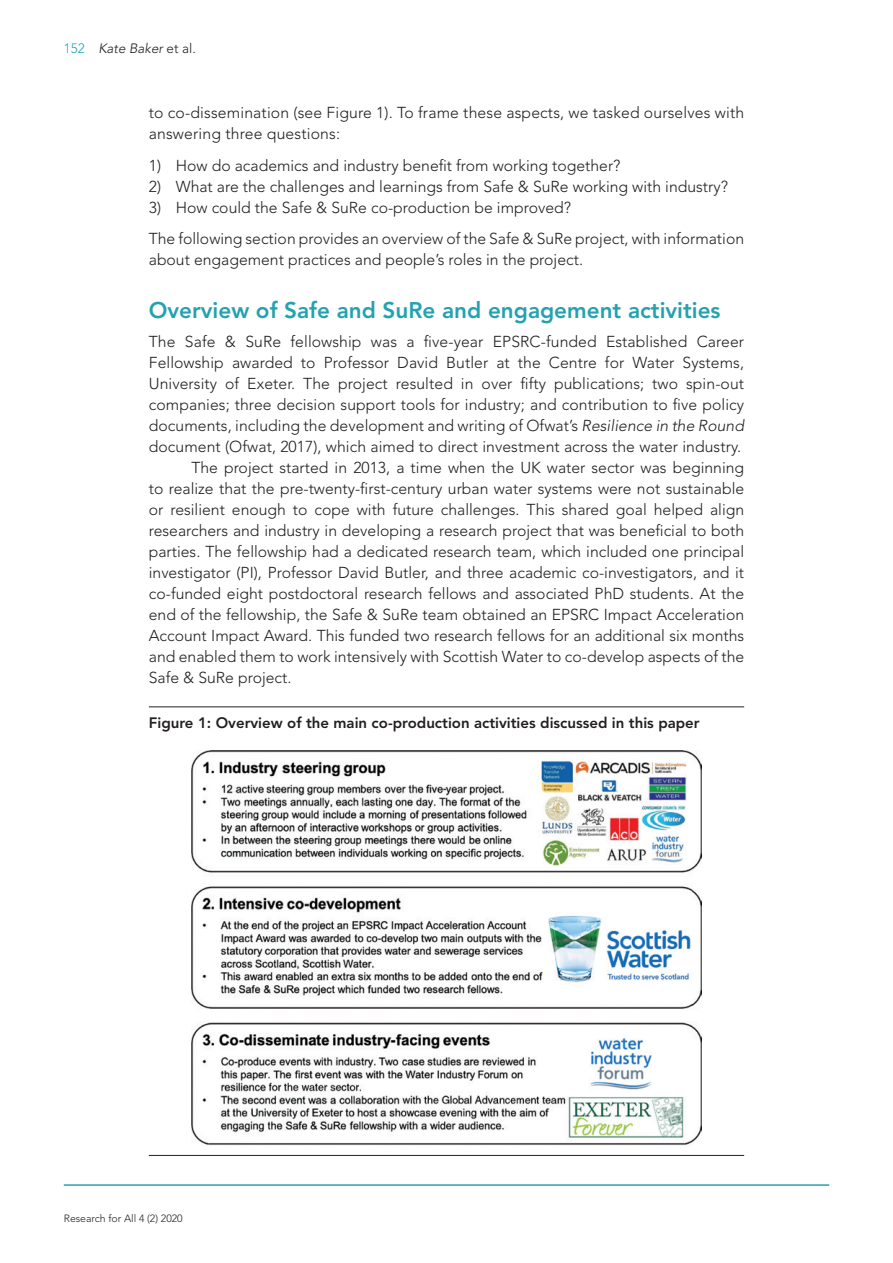
<style>
.page{position:relative;width:893px;height:1263px;background:#fff}
.page>*{position:absolute;margin:0;border:0;box-sizing:border-box;transform-origin:0 0}
.t1{font:800 22.5px "Avenir LT Std";color:#23a2b0}
.t2{font:300 15.75px/21px "Avenir LT Std";color:#231f20}
.t3{font:800 15px "Avenir LT Std";color:#231f20}
.t4{font:italic 300 13.5px "Avenir LT Std";color:#231f20}
.t5{font:300 10.5px "Avenir LT Std";color:#231f20}
.s1{font-style:normal;color:#23a2b0}
.s2{font-style:normal}
.s3{font-style:italic}
</style>
<div class="page">
<hr style="left:64px;top:1184px;width:765px;height:2px;background:#23a2b0">
<hr style="left:149px;top:706px;width:595px;height:1px;background:#231f20">
<hr style="left:149px;top:1155px;width:595px;height:1px;background:#231f20">
<img style="left:191px;top:751px;width:511px;height:394px">
<p class="t4" style="left:64px;top:40px;width:134px"><span class="s1">152</span> Kate Baker <span class="s2">et al.</span></p>
<p class="t2" style="left:149px;top:102px;width:597px">to co-dissemination (see Figure 1). To frame these aspects, we tasked ourselves with answering three questions:</p>
<p class="t2" style="left:149px;top:155px;width:473px">1) How do academics and industry benefit from working together?</p>
<p class="t2" style="left:149px;top:176px;width:581px">2) What are the challenges and learnings from Safe &amp; SuRe working with industry?</p>
<p class="t2" style="left:149px;top:192px;width:597px;line-height:31.5px">3) How could the Safe &amp; SuRe co-production be improved?<br>The following section provides an overview of the Safe &amp; SuRe project, with information</p>
<p class="t2" style="left:149px;top:249px;width:436px">about engagement practices and people’s roles in the project.</p>
<h1 class="t1" style="left:149px;top:296px;width:573px">Overview of Safe and SuRe and engagement activities</h1>
<p class="t2" style="left:149px;top:331px;width:597px">The Safe &amp; SuRe fellowship was a five-year EPSRC-funded Established Career</p>
<p class="t2" style="left:149px;top:352px;width:597px">Fellowship awarded to Professor David Butler at the Centre for Water Systems,</p>
<p class="t2" style="left:149px;top:373px;width:597px">University of Exeter. The project resulted in over fifty publications; two spin-out</p>
<p class="t2" style="left:149px;top:394px;width:597px">companies; three decision support tools for industry; and contribution to five policy</p>
<p class="t2" style="left:149px;top:415px;width:597px">documents, including the development and writing of Ofwat’s <span class="s3">Resilience in the Round</span></p>
<p class="t2" style="left:149px;top:436px;width:594px">document (Ofwat, 2017), which aimed to direct investment across the water industry.</p>
<p class="t2" style="left:191px;top:457px;width:554px">The project started in 2013, a time when the UK water sector was beginning</p>
<p class="t2" style="left:149px;top:478px;width:597px">to realize that the pre-twenty-first-century urban water systems were not sustainable</p>
<p class="t2" style="left:149px;top:499px;width:597px">or resilient enough to cope with future challenges. This shared goal helped align</p>
<p class="t2" style="left:149px;top:520px;width:597px">researchers and industry in developing a research project that was beneficial to both</p>
<p class="t2" style="left:149px;top:541px;width:597px">parties. The fellowship had a dedicated research team, which included one principal</p>
<p class="t2" style="left:149px;top:562px;width:597px">investigator (PI), Professor David Butler, and three academic co-investigators, and it</p>
<p class="t2" style="left:149px;top:583px;width:597px">co-funded eight postdoctoral research fellows and associated PhD students. At the</p>
<p class="t2" style="left:149px;top:604px;width:597px">end of the fellowship, the Safe &amp; SuRe team obtained an EPSRC Impact Acceleration</p>
<p class="t2" style="left:149px;top:625px;width:597px">Account Impact Award. This funded two research fellows for an additional six months</p>
<p class="t2" style="left:149px;top:646px;width:597px">and enabled them to work intensively with Scottish Water to co-develop aspects of the</p>
<p class="t2" style="left:149px;top:667px;width:144px">Safe &amp; SuRe project.</p>
<p class="t3" style="left:149px;top:714px;width:552px">Figure 1: Overview of the main co-production activities discussed in this paper</p>
<p class="t5" style="left:64px;top:1212px;width:120px">Research for All 4 (2) 2020</p>
</div>
